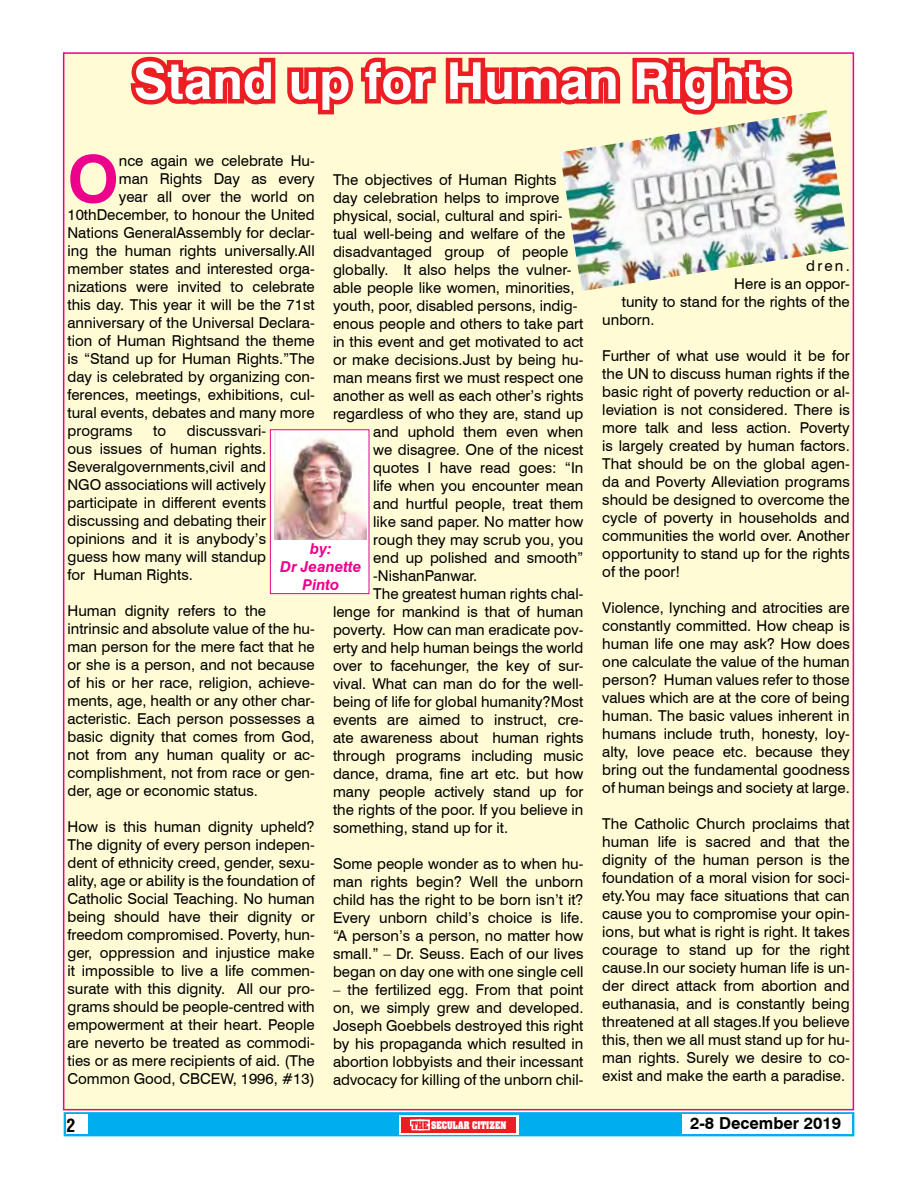
<style>
.page{position:relative;width:918px;height:1188px;background:#fff}
.page>*{position:absolute;margin:0;border:0;box-sizing:border-box;transform-origin:0 0}
.t1{font:700 65.1px "Swiss 721 BT";color:#ec008c}
.t2{font:700 51px "Swiss 721 BT";color:#fff}
.t3{font:18px "Switzerland Condensed";color:#000}
.t4{font:700 16.5px "Swiss 721 BT";color:#000}
.t5{font:15px/18px "Swiss 721 BT";color:#000;text-align:justify}
.t6{font:italic 700 15px/18px "Swiss 721 BT";color:#ec008c;text-align:center}
.t7{font:700 9px "Aardvark";color:#fff;scale:.85 1}
.s1{color:#ed1d24}
</style>
<div class="page">
<div style="left:64px;top:1112px;width:790px;height:24px;background:#00aeef;border:2px solid #00aeef"></div>
<div style="left:66px;top:1114px;width:21px;height:20px;background:#fff"></div>
<div style="left:399px;top:1115px;width:119px;height:20px;background:#fff"></div>
<div style="left:682px;top:1114px;width:170px;height:20px;background:#fff"></div>
<div style="left:401px;top:1117px;width:115px;height:16px;background:#ed1d24"></div>
<svg style="left:410px;top:1119px;width:20px;height:12px"></svg>
<div style="left:63px;top:52px;width:791px;height:1058px;background:#fffcd5;border:2px solid #ec008c"></div>
<svg style="left:125px;top:52px;width:674px;height:543px"></svg>
<div style="left:270px;top:429px;width:99px;height:165px;background:#fff;border:1px solid #ec008c"></div>
<img style="left:274px;top:432px;width:92px;height:108px">
<img style="left:560px;top:110px;width:289px;height:181px">
<h2 class="t2" style="left:133px;top:50px;width:657px">Stand up for Human Rights</h2>
<h1 class="t1" style="left:68px;top:139px;width:53px">O</h1>
<p class="t5" style="left:119px;top:152px;width:197px">nce again we celebrate Hu-</p>
<p class="t5" style="left:119px;top:170px;width:197px">man Rights Day as every</p>
<p class="t5" style="left:119px;top:188px;width:197px">year all over the world on</p>
<p class="t5" style="left:68px;top:206px;width:249px">10thDecember, to honour the United</p>
<p class="t5" style="left:68px;top:224px;width:249px">Nations GeneralAssembly for declar-</p>
<p class="t5" style="left:68px;top:242px;width:249px">ing the human rights universally.All</p>
<p class="t5" style="left:68px;top:260px;width:249px">member states and interested orga-</p>
<p class="t5" style="left:68px;top:278px;width:249px">nizations were invited to celebrate</p>
<p class="t5" style="left:68px;top:296px;width:249px">this day. This year it will be the 71st</p>
<p class="t5" style="left:68px;top:314px;width:249px">anniversary of the Universal Declara-</p>
<p class="t5" style="left:68px;top:332px;width:249px">tion of Human Rightsand the theme</p>
<p class="t5" style="left:68px;top:350px;width:249px">is “Stand up for Human Rights.”The</p>
<p class="t5" style="left:68px;top:368px;width:249px">day is celebrated by organizing con-</p>
<p class="t5" style="left:68px;top:386px;width:249px">ferences, meetings, exhibitions, cul-</p>
<p class="t5" style="left:68px;top:404px;width:249px">tural events, debates and many more</p>
<p class="t5" style="left:68px;top:422px;width:66px">programs</p>
<p class="t5" style="left:153px;top:422px;width:14px">to</p>
<p class="t5" style="left:333px;top:170px;width:225px">The objectives of Human Rights</p>
<p class="t5" style="left:333px;top:188px;width:228px">day celebration helps to improve</p>
<p class="t5" style="left:333px;top:206px;width:231px">physical, social, cultural and spiri-</p>
<p class="t5" style="left:333px;top:224px;width:234px">tual well-being and welfare of the</p>
<p class="t5" style="left:333px;top:242px;width:237px">disadvantaged group of people</p>
<p class="t5" style="left:333px;top:260px;width:240px">globally. It also helps the vulner-</p>
<p class="t5" style="left:333px;top:278px;width:243px">able people like women, minorities,</p>
<p class="t5" style="left:333px;top:296px;width:246px">youth, poor, disabled persons, indig-</p>
<p class="t5" style="left:333px;top:314px;width:252px">enous people and others to take part</p>
<p class="t5" style="left:333px;top:332px;width:252px">in this event and get motivated to act</p>
<p class="t5" style="left:333px;top:350px;width:252px">or make decisions.Just by being hu-</p>
<p class="t5" style="left:333px;top:368px;width:252px">man means first we must respect one</p>
<p class="t5" style="left:333px;top:386px;width:252px">another as well as each other’s rights</p>
<p class="t5" style="left:333px;top:404px;width:252px">regardless of who they are, stand up</p>
<p class="t5" style="left:373px;top:422px;width:212px">and uphold them even when</p>
<p class="t5" style="left:373px;top:440px;width:212px">we disagree. One of the nicest</p>
<p class="t5" style="left:373px;top:458px;width:212px">quotes I have read goes: “In</p>
<p class="t5" style="left:373px;top:476px;width:212px">life when you encounter mean</p>
<p class="t5" style="left:373px;top:494px;width:212px">and hurtful people, treat them</p>
<p class="t5" style="left:373px;top:512px;width:212px">like sand paper. No matter how</p>
<p class="t5" style="left:373px;top:530px;width:212px">rough they may scrub you, you</p>
<p class="t5" style="left:373px;top:548px;width:212px">end up polished and smooth”</p>
<p class="t5" style="left:373px;top:566px;width:105px">-NishanPanwar.</p>
<p class="t5" style="left:373px;top:584px;width:212px">The greatest human rights chal-</p>
<p class="t5" style="left:333px;top:602px;width:252px">lenge for mankind is that of human</p>
<p class="t5" style="left:333px;top:620px;width:252px">poverty. How can man eradicate pov-</p>
<p class="t5" style="left:333px;top:638px;width:252px">erty and help human beings the world</p>
<p class="t5" style="left:333px;top:656px;width:252px">over to facehunger, the key of sur-</p>
<p class="t5" style="left:333px;top:674px;width:252px">vival. What can man do for the well-</p>
<p class="t5" style="left:333px;top:692px;width:252px">being of life for global humanity?Most</p>
<p class="t5" style="left:333px;top:710px;width:252px">events are aimed to instruct, cre-</p>
<p class="t5" style="left:333px;top:728px;width:252px">ate awareness about human rights</p>
<p class="t5" style="left:333px;top:746px;width:252px">through programs including music</p>
<p class="t5" style="left:333px;top:764px;width:252px">dance, drama, fine art etc. but how</p>
<p class="t5" style="left:333px;top:782px;width:252px">many people actively stand up for</p>
<p class="t5" style="left:333px;top:800px;width:252px">the rights of the poor. If you believe in</p>
<p class="t5" style="left:333px;top:818px;width:177px">something, stand up for it.</p>
<p class="t5" style="left:333px;top:854px;width:252px">Some people wonder as to when hu&shy;man rights begin? Well the unborn child has the right to be born isn’t it?<br>Every unborn child’s choice is life. “A person’s a person, no matter how small.” – Dr. Seuss. Each of our lives began on day one with one single cell</p>
<p class="t5" style="left:333px;top:980px;width:252px">– the fertilized egg. From that point on, we simply grew and developed.<br>Joseph Goebbels destroyed this right by his propaganda which resulted in abortion lobbyists and their incessant advocacy for killing of the unborn chil-</p>
<p class="t5" style="left:68px;top:422px;width:200px;text-indent:119px">discussvari&shy;ous issues of human rights.<br>Severalgovernments,civil and NGO associations will actively participate in different events discussing and debating their opinions and it is anybody’s guess how many will standup for Human Rights.</p>
<p class="t5" style="left:68px;top:602px;width:249px;text-align:left">Human dignity refers to the intrinsic and absolute value of the hu&shy;man person for the mere fact that he or she is a person, and not because of his or her race, religion, achieve&shy;ments, age, health or any other char&shy;acteristic. Each person possesses a basic dignity that comes from God, not from any human quality or ac&shy;complishment, not from race or gen&shy;der, age or economic status.</p>
<p class="t5" style="left:68px;top:818px;width:249px">How is this human dignity upheld?<br>The dignity of every person indepen&shy;dent of ethnicity creed, gender, sexu&shy;ality, age or ability is the foundation of Catholic Social Teaching. No human being should have their dignity or freedom compromised. Poverty, hun&shy;ger, oppression and injustice make it impossible to live a life commen&shy;surate with this dignity. All our pro&shy;grams should be people-centred with empowerment at their heart. People are neverto be treated as commodi&shy;ties or as mere recipients of aid. (The Common Good, CBCEW, 1996, #13)</p>
<p class="t6" style="left:280px;top:540px;width:83px">by:<br>Dr Jeanette<br>Pinto</p>
<p class="t5" style="left:806px;top:257px;width:45px">dren.</p>
<p class="t5" style="left:734px;top:275px;width:117px">Here is an oppor-</p>
<p class="t5" style="left:622px;top:293px;width:229px">tunity to stand for the rights of the</p>
<p class="t5" style="left:602px;top:311px;width:54px">unborn.</p>
<p class="t5" style="left:602px;top:347px;width:249px">Further of what use would it be for the UN to discuss human rights if the basic right of poverty reduction or al&shy;leviation is not considered. There is more talk and less action. Poverty is largely created by human factors.<br>That should be on the global agen&shy;da and Poverty Alleviation programs should be designed to overcome the cycle of poverty in households and communities the world over. Another opportunity to stand up for the rights of the poor!</p>
<p class="t5" style="left:602px;top:599px;width:249px">Violence, lynching and atrocities are constantly committed. How cheap is human life one may ask? How does one calculate the value of the human person? Human values refer to those values which are at the core of being human. The basic values inherent in humans include truth, honesty, loy&shy;alty, love peace etc. because they bring out the fundamental goodness of human beings and society at large.</p>
<p class="t5" style="left:602px;top:815px;width:249px">The Catholic Church proclaims that human life is sacred and that the dignity of the human person is the foundation of a moral vision for soci&shy;ety.You may face situations that can cause you to compromise your opin&shy;ions, but what is right is right. It takes courage to stand up for the right cause.In our society human life is un&shy;der direct attack from abortion and euthanasia, and is constantly being threatened at all stages.If you believe this, then we all must stand up for hu&shy;man rights. Surely we desire to co&shy;exist and make the earth a paradise.</p>
<p class="t3" style="left:67px;top:1114px;width:10px">2</p>
<p class="t7" style="left:411px;top:1118px;width:113px"><span class="s1">THE</span> SECULAR CITIZEN</p>
<p class="t4" style="left:690px;top:1113px;width:153px">2-8 December 2019</p>
</div>
